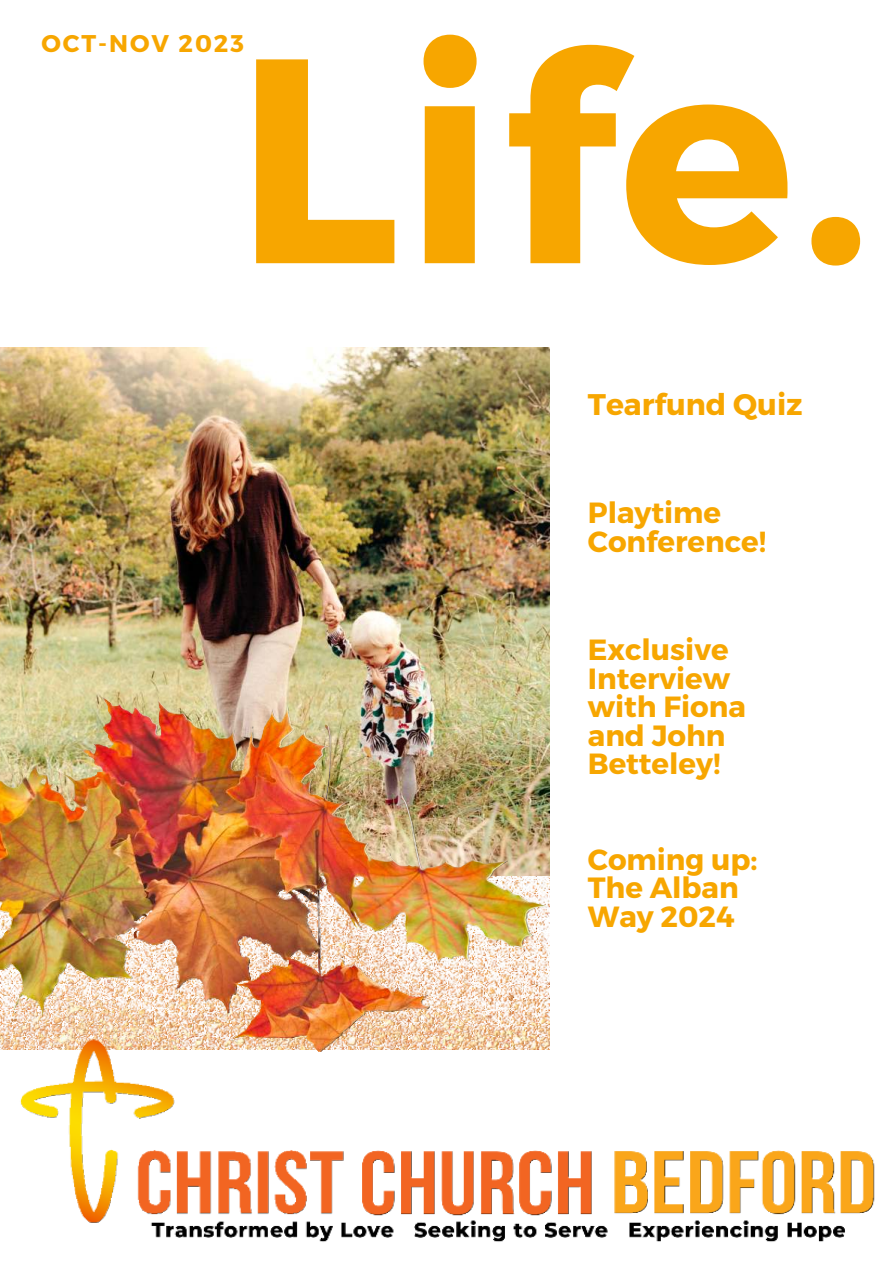
<style>
.page{position:relative;width:893px;height:1264px;background:#fff}
.page>*{position:absolute;margin:0;border:0;box-sizing:border-box;transform-origin:0 0}
.t1{font:700 291px "Montserrat";color:#f7a600}
.t2{font:700 29.7px "Montserrat";color:#f7a600}
.t3{font:700 29.25px/28.7px "Montserrat";color:#f7a600}
.t4{font:700 24.15px "Montserrat";letter-spacing:.08em;color:#f7a600}
</style>
<div class="page">
<img style="left:20px;top:1024px;width:855px;height:218px">
<img style="left:0;top:348px;width:549px;height:527px">
<img style="left:0;top:698px;width:548px;height:353px">
<p class="t4" style="left:42px;top:28px;width:204px">OCT-NOV 2023</p>
<h1 class="t1" style="left:236px;top:-21px;width:637px">Life.</h1>
<p class="t2" style="left:587px;top:386px;width:216px">Tearfund Quiz</p>
<p class="t3" style="left:587px;top:499px;width:180px">Playtime<br>Conference!</p>
<p class="t3" style="left:587px;top:635px;width:160px">Exclusive<br>Interview with Fiona and John<br>Betteley!</p>
<p class="t3" style="left:587px;top:845px;width:171px">Coming up:<br>The Alban<br>Way 2024</p>
</div>
